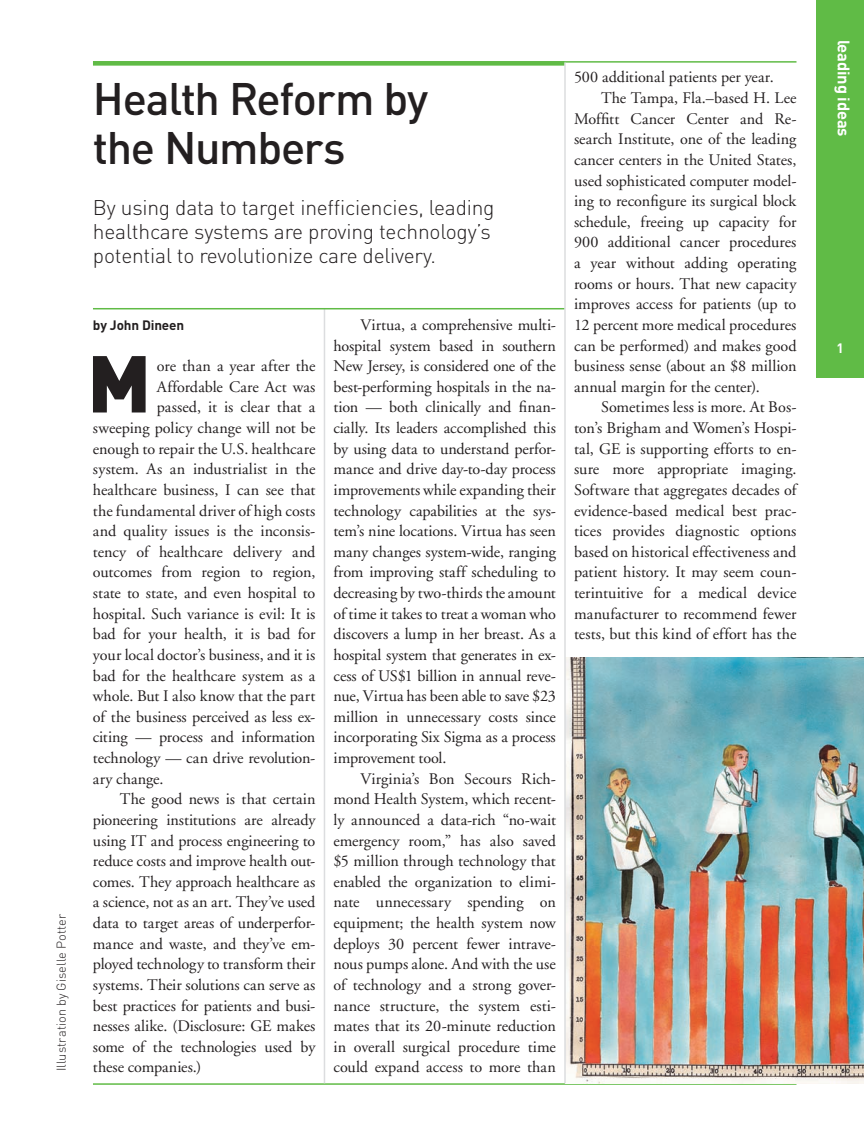
<style>
.page{position:relative;width:864px;height:1134px;background:#fff}
.page>*{position:absolute;margin:0;border:0;box-sizing:border-box;transform-origin:0 0}
.t1{font:900 79.2px "DIN";color:#231f20}
.t2{font:500 45px/49.5px "DIN";letter-spacing:-.03em;color:#231f20}
.t3{font:300 21px/24px "DIN";letter-spacing:-.01em;color:#231f20}
.t4{font:700 16.5px "DIN";letter-spacing:-.01em;color:#fff}
.t5{font:16.2px/20.5px "Adobe Garamond";color:#231f20;text-align:justify}
.t6{font:700 13.5px "DIN";letter-spacing:-.01em;color:#231f20}
.t7{font:700 13.5px "DIN";color:#fff}
.t8{font:300 12.75px "DIN";color:#231f20}
</style>
<div class="page">
<div style="left:817px;top:0;width:47px;height:378px;background:#60bb46"></div>
<hr style="left:93px;top:61px;width:703px;height:2px;background:#60bb46">
<hr style="left:93px;top:1083px;width:704px;height:2px;background:#60bb46">
<img style="left:566px;top:658px;width:298px;height:425px">
<hr style="left:564px;top:63px;width:2px;height:1020px;background:#dcdddf">
<hr style="left:324px;top:309px;width:1px;height:774px;background:#dcdddf">
<div style="left:93px;top:61px;width:471px;height:5px;background:#60bb46"></div>
<hr style="left:93px;top:308px;width:471px;height:1px;background:#60bb46">
<p class="t8" style="left:53px;top:1071px;width:159px;rotate:-90deg">Illustration by Giselle Potter</p>
<h2 class="t2" style="left:93px;top:72px;width:337px">Health Reform by the Numbers</h2>
<p class="t3" style="left:93px;top:195px;width:403px">By using data to target inefficiencies, leading healthcare systems are proving technology’s potential to revolutionize care delivery.</p>
<p class="t6" style="left:93px;top:316px;width:93px">by John Dineen</p>
<h1 class="t1" style="left:87px;top:331px;width:66px">M</h1>
<p class="t5" style="left:157px;top:356px;width:160px">ore than a year after the</p>
<p class="t5" style="left:157px;top:377px;width:160px">Affordable Care Act was</p>
<p class="t5" style="left:157px;top:398px;width:160px">passed, it is clear that a</p>
<p class="t5" style="left:93px;top:418px;width:224px">sweeping policy change will not be</p>
<p class="t5" style="left:93px;top:439px;width:224px">enough to repair the U.S. healthcare</p>
<p class="t5" style="left:93px;top:459px;width:224px">system. As an industrialist in the</p>
<p class="t5" style="left:93px;top:480px;width:224px">healthcare business, I can see that</p>
<p class="t5" style="left:93px;top:501px;width:224px">the fundamental driver of high costs</p>
<p class="t5" style="left:93px;top:521px;width:224px">and quality issues is the inconsis-</p>
<p class="t5" style="left:93px;top:542px;width:224px">tency of healthcare delivery and</p>
<p class="t5" style="left:93px;top:562px;width:224px">outcomes from region to region,</p>
<p class="t5" style="left:93px;top:583px;width:224px">state to state, and even hospital to</p>
<p class="t5" style="left:93px;top:604px;width:224px">hospital. Such variance is evil: It is</p>
<p class="t5" style="left:93px;top:624px;width:224px">bad for your health, it is bad for</p>
<p class="t5" style="left:93px;top:645px;width:224px">your local doctor’s business, and it is</p>
<p class="t5" style="left:93px;top:666px;width:224px">bad for the healthcare system as a</p>
<p class="t5" style="left:93px;top:686px;width:224px">whole. But I also know that the part</p>
<p class="t5" style="left:93px;top:707px;width:224px">of the business perceived as less ex-</p>
<p class="t5" style="left:93px;top:727px;width:224px">citing — process and information</p>
<p class="t5" style="left:93px;top:748px;width:224px">technology — can drive revolution-</p>
<p class="t5" style="left:93px;top:769px;width:72px">ary change.</p>
<p class="t5" style="left:120px;top:789px;width:197px">The good news is that certain</p>
<p class="t5" style="left:93px;top:810px;width:224px">pioneering institutions are already</p>
<p class="t5" style="left:93px;top:831px;width:224px">using IT and process engineering to</p>
<p class="t5" style="left:93px;top:851px;width:224px">reduce costs and improve health out-</p>
<p class="t5" style="left:93px;top:872px;width:224px">comes. They approach healthcare as</p>
<p class="t5" style="left:93px;top:892px;width:224px">a science, not as an art. They’ve used</p>
<p class="t5" style="left:93px;top:913px;width:224px">data to target areas of underperfor-</p>
<p class="t5" style="left:93px;top:934px;width:224px">mance and waste, and they’ve em-</p>
<p class="t5" style="left:93px;top:954px;width:224px">ployed technology to transform their</p>
<p class="t5" style="left:93px;top:975px;width:224px">systems. Their solutions can serve as</p>
<p class="t5" style="left:93px;top:996px;width:224px">best practices for patients and busi-</p>
<p class="t5" style="left:93px;top:1016px;width:224px">nesses alike. (Disclosure: GE makes</p>
<p class="t5" style="left:93px;top:1037px;width:224px">some of the technologies used by</p>
<p class="t5" style="left:93px;top:1057px;width:110px">these companies.)</p>
<p class="t5" style="left:334px;top:315px;width:224px;text-indent:27px">Virtua, a comprehensive multi&shy;hospital system based in southern New Jersey, is considered one of the best-performing hospitals in the na&shy;tion — both clinically and finan&shy;cially. Its leaders accomplished this by using data to understand perfor&shy;mance and drive day-to-day process improvements while expanding their technology capabilities at the sys&shy;tem’s nine locations. Virtua has seen many changes system-wide, ranging from improving staff scheduling to decreasing by two-thirds the amount of time it takes to treat a woman who discovers a lump in her breast. As a hospital system that generates in ex&shy;cess of US$1 billion in annual reve&shy;nue, Virtua has been able to save $23 million in unnecessary costs since incorporating Six Sigma as a process improvement tool.</p>
<p class="t5" style="left:334px;top:769px;width:224px;text-indent:27px">Virginia’s Bon Secours Rich&shy;mond Health System, which recent&shy;ly announced a data-rich “no-wait emergency room,” has also saved $5 million through technology that enabled the organization to elimi&shy;nate unnecessary spending on equipment; the health system now deploys 30 percent fewer intrave&shy;nous pumps alone. And with the use of technology and a strong gover&shy;nance structure, the system esti&shy;mates that its 20-minute reduction in overall surgical procedure time could expand access to more than</p>
<p class="t5" style="left:574px;top:67px;width:201px">500 additional patients per year.</p>
<p class="t5" style="left:601px;top:88px;width:197px">The Tampa, Fla.–based H. Lee</p>
<p class="t5" style="left:574px;top:109px;width:224px">Moffitt Cancer Center and Re-</p>
<p class="t5" style="left:574px;top:129px;width:224px">search Institute, one of the leading</p>
<p class="t5" style="left:574px;top:150px;width:224px">cancer centers in the United States,</p>
<p class="t5" style="left:574px;top:171px;width:224px">used sophisticated computer model-</p>
<p class="t5" style="left:574px;top:191px;width:224px">ing to reconfigure its surgical block</p>
<p class="t5" style="left:574px;top:212px;width:224px">schedule, freeing up capacity for</p>
<p class="t5" style="left:574px;top:232px;width:224px">900 additional cancer procedures</p>
<p class="t5" style="left:574px;top:253px;width:224px">a year without adding operating</p>
<p class="t5" style="left:574px;top:274px;width:224px">rooms or hours. That new capacity</p>
<p class="t5" style="left:574px;top:294px;width:224px">improves access for patients (up to</p>
<p class="t5" style="left:574px;top:315px;width:224px">12 percent more medical procedures</p>
<p class="t5" style="left:574px;top:336px;width:224px">can be performed) and makes good</p>
<p class="t5" style="left:574px;top:356px;width:224px">business sense (about an $8 million</p>
<p class="t5" style="left:574px;top:377px;width:187px">annual margin for the center).</p>
<p class="t5" style="left:601px;top:397px;width:197px">Sometimes less is more. At Bos-</p>
<p class="t5" style="left:574px;top:418px;width:224px">ton’s Brigham and Women’s Hospi-</p>
<p class="t5" style="left:574px;top:439px;width:224px">tal, GE is supporting efforts to en-</p>
<p class="t5" style="left:574px;top:459px;width:224px">sure more appropriate imaging.</p>
<p class="t5" style="left:574px;top:480px;width:224px">Software that aggregates decades of</p>
<p class="t5" style="left:574px;top:501px;width:224px">evidence-based medical best prac-</p>
<p class="t5" style="left:574px;top:521px;width:224px">tices provides diagnostic options</p>
<p class="t5" style="left:574px;top:542px;width:224px">based on historical effectiveness and</p>
<p class="t5" style="left:574px;top:562px;width:224px">patient history. It may seem coun-</p>
<p class="t5" style="left:574px;top:583px;width:224px">terintuitive for a medical device</p>
<p class="t5" style="left:574px;top:604px;width:224px">manufacturer to recommend fewer</p>
<p class="t5" style="left:574px;top:624px;width:224px">tests, but this kind of effort has the</p>
<p class="t4" style="left:855px;top:40px;width:98px;rotate:90deg">leading ideas</p>
<p class="t7" style="left:836px;top:339px;width:9px">1</p>
</div>
